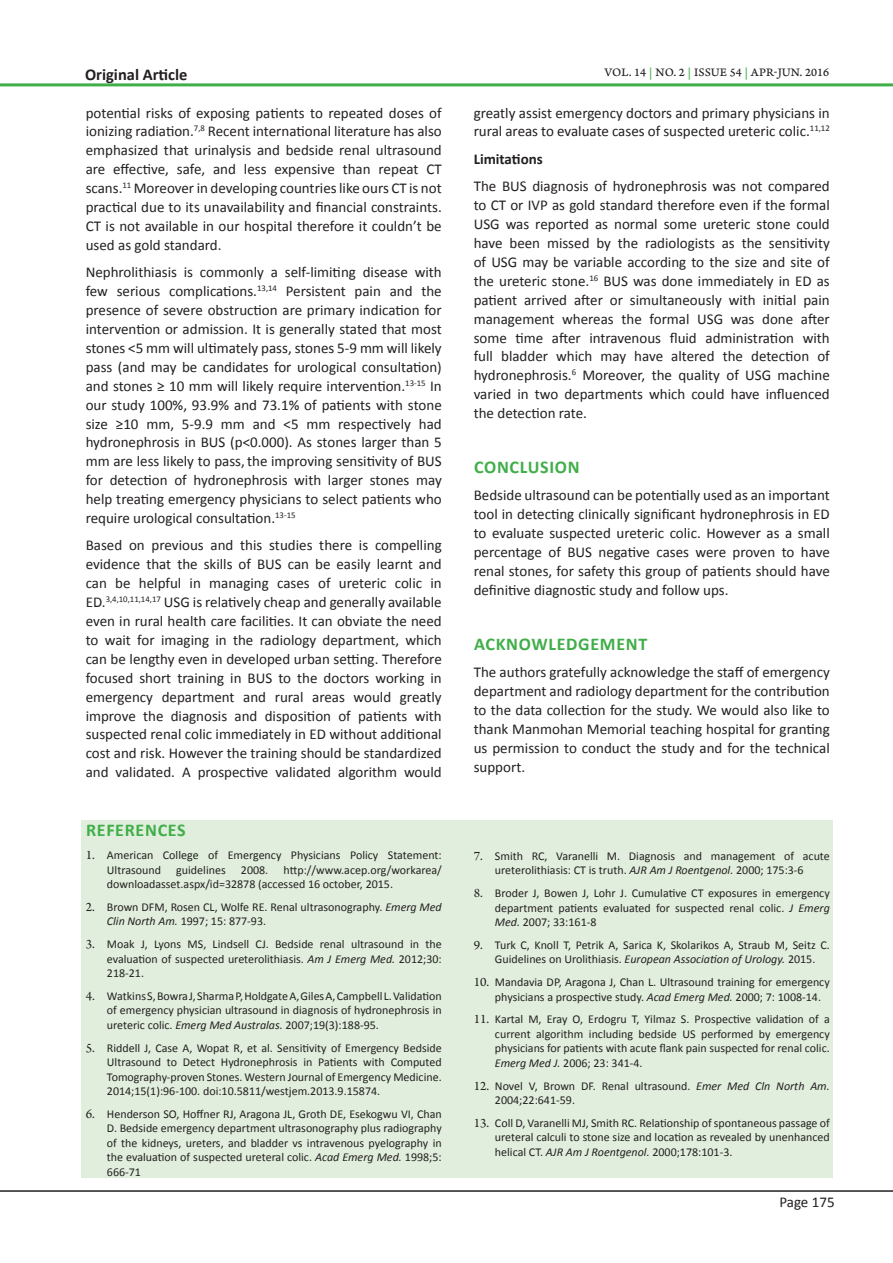
<style>
.page{position:relative;width:893px;height:1263px;background:#fff}
.page>*{position:absolute;margin:0;border:0;box-sizing:border-box;transform-origin:0 0}
.Heading_2_-_Sub_head{font:700 18px "Calibri";letter-spacing:.04em;color:#40ae49}
.Normal_Text{font:700 18px "Calibri";letter-spacing:.04em;color:#40ae49}
.Abstract_Words{font:700 16.5px "Calibri";color:#231f20}
.Normal_Text-2{font:15px/18.9px "Calibri";color:#231f20;text-align:justify}
.Normal_Text-3{font:700 15px "Calibri";color:#231f20}
.Refrence_Text{font:12px/14.4px "Calibri";color:#231f20;text-align:justify}
.t1{font:12px "Arno Pro Caption";letter-spacing:.005em;color:#231f20}
.s1{font-family:"Arno Pro";font-size:13.5px}
.s2{font-style:italic}
.s3{color:#40ae49}
</style>
<div class="page">
<hr style="left:0;top:1190px;width:893px;height:2px;background:#231f20">
<hr style="left:0;top:83px;width:893px;height:3px;background:#40ae49">
<div style="left:81px;top:820px;width:752px;height:358px;background:#e1eedd"></div>
<p class="Abstract_Words" style="left:85px;top:64px;width:104px">Original Article</p>
<p class="Normal_Text-2" style="left:86px;top:103px;width:358px">potential risks of exposing patients to repeated doses of ionizing radiation.<sup>7,8</sup> Recent international literature has also emphasized that urinalysis and bedside renal ultrasound are effective, safe, and less expensive than repeat CT scans.<sup>11</sup> Moreover in developing countries like ours CT is not practical due to its unavailability and financial constraints.<br>CT is not available in our hospital therefore it couldn’t be used as gold standard.</p>
<p class="Normal_Text-2" style="left:86px;top:263px;width:358px">Nephrolithiasis is commonly a self-limiting disease with few serious complications.<sup>13,14</sup> Persistent pain and the presence of severe obstruction are primary indication for intervention or admission. It is generally stated that most stones &lt;5 mm will ultimately pass, stones 5-9 mm will likely pass (and may be candidates for urological consultation) and stones ≥ 10 mm will likely require intervention.<sup>13-15</sup> In our study 100%, 93.9% and 73.1% of patients with stone size ≥10 mm, 5-9.9 mm and &lt;5 mm respectively had hydronephrosis in BUS (p&lt;0.000). As stones larger than 5 mm are less likely to pass,the improving sensitivity of BUS for detection of hydronephrosis with larger stones may help treating emergency physicians to select patients who require urological consultation.<sup>13-15</sup></p>
<p class="Normal_Text-2" style="left:86px;top:536px;width:358px">Based on previous and this studies there is compelling evidence that the skills of BUS can be easily learnt and can be helpful in managing cases of ureteric colic in ED.<sup>3,4,10,11,14,17</sup> USG is relatively cheap and generally available even in rural health care facilities. It can obviate the need to wait for imaging in the radiology department, which can be lengthy even in developed urban setting. Therefore focused short training in BUS to the doctors working in emergency department and rural areas would greatly improve the diagnosis and disposition of patients with suspected renal colic immediately in ED without additional cost and risk. However the training should be standardized and validated. A prospective validated algorithm would</p>
<p class="Normal_Text" style="left:86px;top:819px;width:101px">REFERENCES</p>
<p class="Refrence_Text" style="left:107px;top:848px;width:336px;text-indent:-21px"><span class="s1">1.</span> American College of Emergency Physicians Policy Statement:<br>Ultrasound</p>
<p class="Refrence_Text" style="left:107px;top:862px;width:336px;text-indent:177px">http://www.acep.org/workarea/ downloadasset.aspx/id=32878 (accessed 16 october, 2015.</p>
<p class="Refrence_Text" style="left:107px;top:900px;width:336px;text-indent:-21px"><span class="s1">2.</span> Brown DFM, Rosen CL, Wolfe RE. Renal ultrasonography. <span class="s2">Emerg Med<br>Clin North Am.</span> 1997; 15: 877-93.</p>
<p class="Refrence_Text" style="left:107px;top:937px;width:336px;text-indent:-21px"><span class="s1">3.</span> Moak J, Lyons MS, Lindsell CJ. Bedside renal ultrasound in the evaluation of suspected ureterolithiasis. <span class="s2">Am J Emerg Med.</span> 2012;30:<br>218-21.</p>
<p class="Refrence_Text" style="left:107px;top:989px;width:336px;text-indent:-21px"><span class="s1">4.</span> Watkins S, Bowra J, Sharma P, Holdgate A, Giles A, Campbell L. Validation of emergency physician ultrasound in diagnosis of hydronephrosis in ureteric colic. <span class="s2">Emerg Med Australas.</span> 2007;19(3):188-95.</p>
<p class="Refrence_Text" style="left:107px;top:1041px;width:336px;text-indent:-21px"><span class="s1">5.</span> Riddell J, Case A, Wopat R, et al. Sensitivity of Emergency Bedside Ultrasound to Detect Hydronephrosis in Patients with Computed Tomography-proven Stones. Western Journal of Emergency Medicine.<br>2014;15(1):96-100. doi:10.5811/westjem.2013.9.15874.</p>
<p class="Refrence_Text" style="left:107px;top:1107px;width:336px;text-indent:-21px"><span class="s1">6.</span> Henderson SO, Hoffner RJ, Aragona JL, Groth DE, Esekogwu VI, Chan D. Bedside emergency department ultrasonography plus radiography of the kidneys, ureters, and bladder vs intravenous pyelography in the evaluation of suspected ureteral colic. <span class="s2">Acad Emerg Med.</span> 1998;5:<br>666-71</p>
<p class="Refrence_Text" style="left:176px;top:862px;width:51px">guidelines</p>
<p class="Refrence_Text" style="left:241px;top:862px;width:29px">2008.</p>
<p class="t1" style="left:604px;top:65px;width:226px">VOL. 14 <span class="s3">|</span> NO. 2 <span class="s3">|</span> ISSUE 54 <span class="s3">|</span> APR-JUN. 2016</p>
<p class="Normal_Text-2" style="left:474px;top:103px;width:358px">greatly assist emergency doctors and primary physicians in rural areas to evaluate cases of suspected ureteric colic.<sup>11,12</sup></p>
<p class="Normal_Text-3" style="left:474px;top:149px;width:71px">Limitations</p>
<p class="Normal_Text-2" style="left:474px;top:177px;width:358px">The BUS diagnosis of hydronephrosis was not compared to CT or IVP as gold standard therefore even if the formal USG was reported as normal some ureteric stone could have been missed by the radiologists as the sensitivity of USG may be variable according to the size and site of the ureteric stone.<sup>16</sup> BUS was done immediately in ED as patient arrived after or simultaneously with initial pain management whereas the formal USG was done after some time after intravenous fluid administration with full bladder which may have altered the detection of hydronephrosis.<sup>6</sup> Moreover, the quality of USG machine varied in two departments which could have influenced the detection rate.</p>
<p class="Heading_2_-_Sub_head" style="left:474px;top:455px;width:107px">CONCLUSION</p>
<p class="Normal_Text-2" style="left:474px;top:486px;width:358px">Bedside ultrasound can be potentially used as an important tool in detecting clinically significant hydronephrosis in ED to evaluate suspected ureteric colic. However as a small percentage of BUS negative cases were proven to have renal stones, for safety this group of patients should have definitive diagnostic study and follow ups.</p>
<p class="Heading_2_-_Sub_head" style="left:474px;top:632px;width:175px">ACKNOWLEDGEMENT</p>
<p class="Normal_Text-2" style="left:474px;top:663px;width:358px">The authors gratefully acknowledge the staff of emergency department and radiology department for the contribution to the data collection for the study. We would also like to thank Manmohan Memorial teaching hospital for granting us permission to conduct the study and for the technical support.</p>
<p class="Refrence_Text" style="left:474px;top:849px;width:358px;text-align:center"><span class="s1">7.</span> Smith RC, Varanelli M. Diagnosis and management of acute ureterolithiasis: CT is truth. <span class="s2">AJR Am J Roentgenol.</span> 2000; 175:3-6</p>
<p class="Refrence_Text" style="left:495px;top:886px;width:336px;text-indent:-21px"><span class="s1">8.</span> Broder J, Bowen J, Lohr J. Cumulative CT exposures in emergency department patients evaluated for suspected renal colic. <span class="s2">J Emerg Med.</span> 2007; 33:161-8</p>
<p class="Refrence_Text" style="left:474px;top:938px;width:358px;text-align:center"><span class="s1">9.</span> Turk C, Knoll T, Petrik A, Sarica K, Skolarikos A, Straub M, Seitz C.<br>Guidelines on Urolithiasis. <span class="s2">European Association of Urology.</span> 2015.</p>
<p class="Refrence_Text" style="left:495px;top:975px;width:336px;text-indent:-21px"><span class="s1">10.</span> Mandavia DP, Aragona J, Chan L. Ultrasound training for emergency physicians a prospective study. <span class="s2">Acad Emerg Med.</span> 2000; 7: 1008-14.</p>
<p class="Refrence_Text" style="left:495px;top:1012px;width:336px;text-indent:-21px"><span class="s1">11.</span> Kartal M, Eray O, Erdogru T, Yilmaz S. Prospective validation of a current algorithm including bedside US performed by emergency physicians for patients with acute flank pain suspected for renal colic.<br><span class="s2">Emerg Med J.</span> 2006; 23: 341-4.</p>
<p class="Refrence_Text" style="left:495px;top:1078px;width:336px;text-indent:-21px"><span class="s1">12.</span> Novel V, Brown DF. Renal ultrasound. <span class="s2">Emer Med Cln North Am.<br></span>2004;22:641-59.</p>
<p class="Refrence_Text" style="left:495px;top:1116px;width:336px;text-indent:-21px"><span class="s1">13.</span> Coll D, Varanelli MJ, Smith RC. Relationship of spontaneous passage of ureteral calculi to stone size and location as revealed by unenhanced helical CT. <span class="s2">AJR Am J Roentgenol.</span> 2000;178:101-3.</p>
<p class="Normal_Text-2" style="left:779px;top:1193px;width:57px">Page 175</p>
</div>
